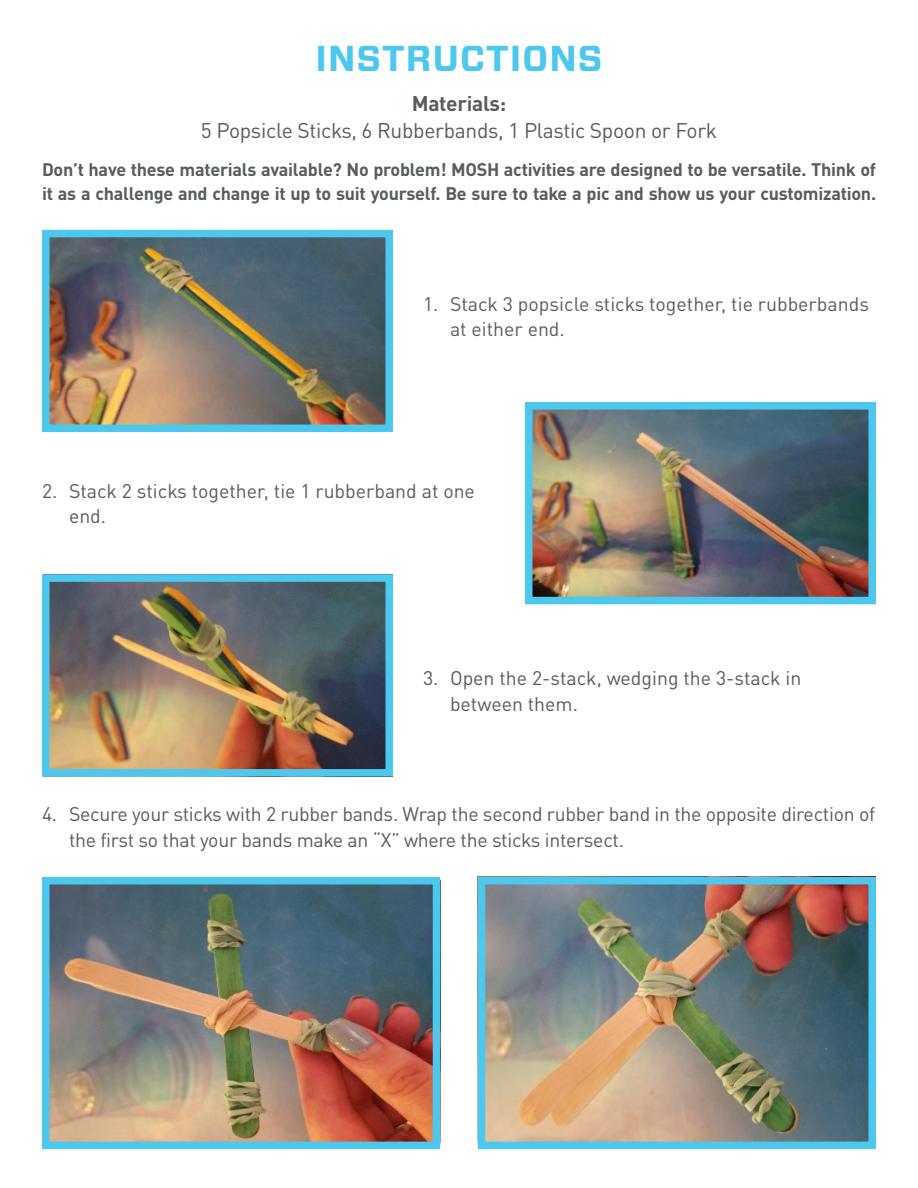
<style>
.page{position:relative;width:918px;height:1188px;background:#fff}
.page>*{position:absolute;margin:0;border:0;box-sizing:border-box;transform-origin:0 0}
.t1{font:700 36px "Forza";letter-spacing:.03em;color:#4cc8ef}
.t2{font:21px/27px "DIN Pro";letter-spacing:-.015em;color:#575c5f;text-align:center}
.t3{font:19.5px/25.5px "DIN Pro";letter-spacing:-.015em;color:#575c5f}
.t4{font:700 18px/24px "DIN Pro";letter-spacing:-.015em;color:#575c5f}
.s1{font-weight:700}
</style>
<div class="page">
<img style="left:51px;top:239px;width:333px;height:184px">
<div style="left:42px;top:230px;width:351px;height:202px;border:8px solid #4cc8ef"></div>
<img style="left:534px;top:411px;width:333px;height:184px">
<div style="left:525px;top:402px;width:351px;height:202px;border:8px solid #4cc8ef"></div>
<img style="left:51px;top:583px;width:333px;height:185px">
<div style="left:42px;top:574px;width:351px;height:203px;border:8px solid #4cc8ef"></div>
<img style="left:487px;top:886px;width:380px;height:254px">
<div style="left:478px;top:877px;width:398px;height:272px;border:8px solid #4cc8ef"></div>
<img style="left:51px;top:886px;width:380px;height:254px">
<div style="left:42px;top:877px;width:398px;height:272px;border:8px solid #4cc8ef"></div>
<p class="t1" style="left:316px;top:34px;width:288px">INSTRUCTIONS</p>
<p class="t2" style="left:201px;top:88px;width:518px"><span class="s1">Materials:<br></span>5 Popsicle Sticks, 6 Rubberbands, 1 Plastic Spoon or Fork</p>
<p class="t4" style="left:42px;top:155px;width:836px">Don’t have these materials available? No problem! MOSH activities are designed to be versatile. Think of it as a challenge and change it up to suit yourself. Be sure to take a pic and show us your customization.</p>
<p class="t3" style="left:450px;top:289px;width:421px;text-indent:-27px">1. Stack 3 popsicle sticks together, tie rubberbands at either end.</p>
<p class="t3" style="left:69px;top:476px;width:407px;text-indent:-27px">2. Stack 2 sticks together, tie 1 rubberband at one end.</p>
<p class="t3" style="left:450px;top:663px;width:353px;text-indent:-27px">3. Open the 2-stack, wedging the 3-stack in between them.</p>
<p class="t3" style="left:69px;top:800px;width:808px;text-indent:-27px">4. Secure your sticks with 2 rubber bands. Wrap the second rubber band in the opposite direction of the first so that your bands make an “X” where the sticks intersect.</p>
</div>
